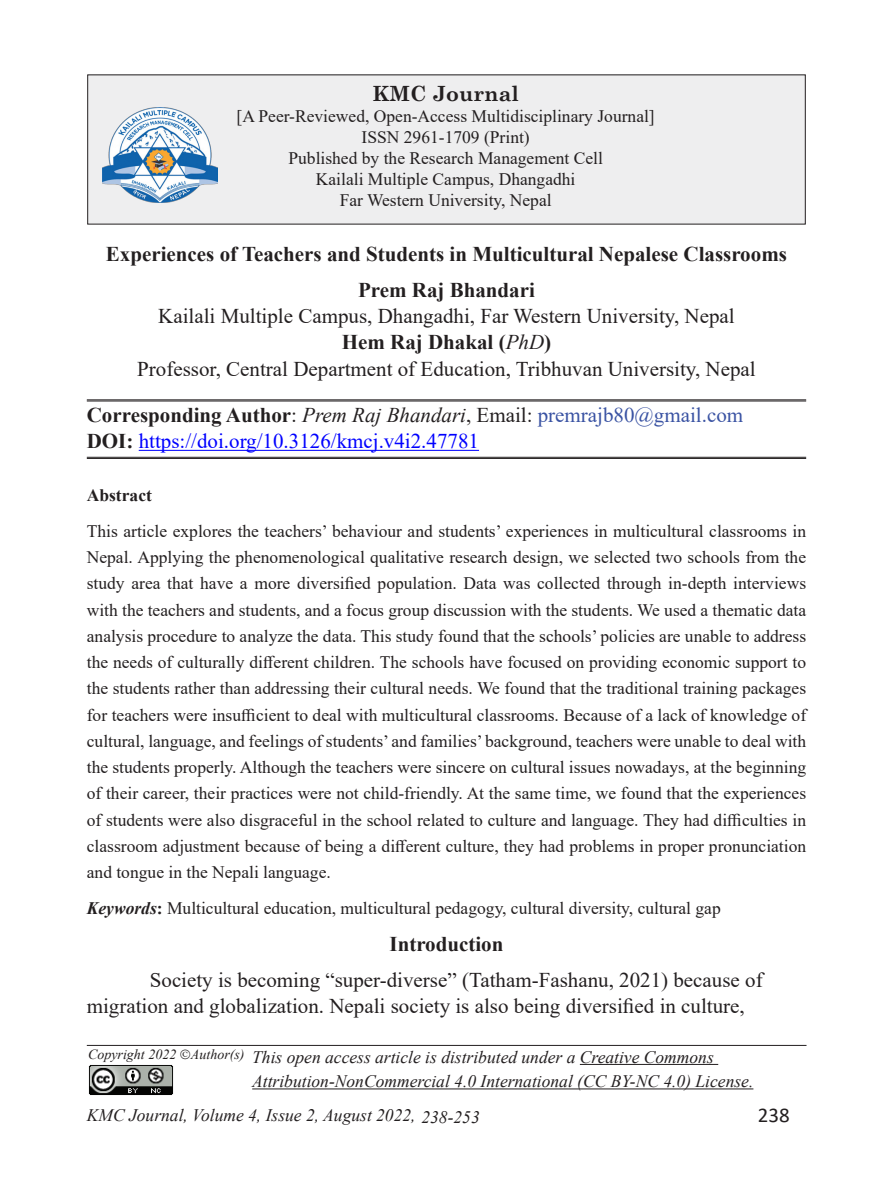
<style>
.page{position:relative;width:893px;height:1191px;background:#fff}
.page>*{position:absolute;margin:0;border:0;box-sizing:border-box;transform-origin:0 0}
.t1{font:21px/26.2px "Times New Roman";color:#231f20}
.heading_1{font:700 21px "Times New Roman";color:#231f20}
.t2{font:21px "Times New Roman";color:#3a53a3}
.t3{font:21px "Times New Roman";color:#00f}
.heading_2{font:700 21px "Times New Roman";color:#231f20}
.t4{font:700 21px "Century Schoolbook";color:#231f20}
.t5{font:21px "Calibri";color:#231f20}
.t6{font:17.5px/26.2px "Times New Roman";color:#231f20;text-align:center}
.t7{font:italic 17.5px/24.5px "Times New Roman";color:#231f20}
.t8{font:700 17.5px "Times New Roman";color:#231f20}
.t9{font:italic 14px "Times New Roman";color:#231f20}
.s1{font-weight:400;font-style:italic}
.s2{font-weight:700;color:#231f20}
.s3{color:#231f20}
.s4{font-style:italic;color:#231f20}
.s5{font-weight:700;font-style:italic}
.s6{font-weight:700}
</style>
<div class="page">
<hr style="left:139px;top:450px;width:340px;height:1px;background:#00f">
<div style="left:88px;top:75px;width:717px;height:149px;background:#eeeeef"></div>
<hr style="left:87px;top:1045px;width:719px;height:1px;background:#231f20">
<img style="left:89px;top:1065px;width:84px;height:30px">
<hr style="left:580px;top:1064px;width:138px;height:1px;background:#231f20">
<hr style="left:252px;top:1088px;width:501px;height:1px;background:#231f20">
<hr style="left:87px;top:399px;width:719px;height:1px;background:#231f20">
<hr style="left:87px;top:401px;width:719px;height:1px;background:#231f20">
<hr style="left:87px;top:457px;width:719px;height:1px;background:#231f20">
<hr style="left:87px;top:458px;width:719px;height:1px;background:#231f20">
<img style="left:103px;top:108px;width:114px;height:94px">
<p class="t4" style="left:372px;top:77px;width:148px">KMC Journal</p>
<p class="t6" style="left:237px;top:105px;width:420px;line-height:21px">[A Peer-Reviewed, Open-Access Multidisciplinary Journal] ISSN 2961-1709 (Print)<br>Published by the Research Management Cell<br>Kailali Multiple Campus, Dhangadhi<br>Far Western University, Nepal</p>
<p class="heading_1" style="left:106px;top:238px;width:682px">Experiences of Teachers and Students in Multicultural Nepalese Classrooms</p>
<p class="heading_1" style="left:358px;top:275px;width:178px">Prem Raj Bhandari</p>
<p class="t1" style="left:158px;top:302px;width:578px">Kailali Multiple Campus, Dhangadhi, Far Western University, Nepal</p>
<p class="heading_1" style="left:342px;top:327px;width:211px">Hem Raj Dhakal (<span class="s1">PhD</span>)</p>
<p class="t1" style="left:137px;top:355px;width:620px">Professor, Central Department of Education, Tribhuvan University, Nepal</p>
<p class="t2" style="left:87px;top:400px;width:658px"><span class="s2">Corresponding Author</span><span class="s3">:</span> <span class="s4">Prem Raj Bhandari</span><span class="s3">, Email:</span> premrajb80@gmail.com</p>
<p class="t3" style="left:87px;top:426px;width:394px"><span class="s2">DOI:</span> https://doi.org/10.3126/kmcj.v4i2.47781</p>
<p class="t8" style="left:87px;top:482px;width:67px">Abstract</p>
<p class="t6" style="left:87px;top:517px;width:721px;text-align:justify">This article explores the teachers’ behaviour and students’ experiences in multicultural classrooms in Nepal. Applying the phenomenological qualitative research design, we selected two schools from the study area that have a more diversified population. Data was collected through in-depth interviews with the teachers and students, and a focus group discussion with the students. We used a thematic data analysis procedure to analyze the data. This study found that the schools’ policies are unable to address the needs of culturally different children. The schools have focused on providing economic support to the students rather than addressing their cultural needs. We found that the traditional training packages for teachers were insufficient to deal with multicultural classrooms. Because of a lack of knowledge of cultural, language, and feelings of students’ and families’ background, teachers were unable to deal with the students properly. Although the teachers were sincere on cultural issues nowadays, at the beginning of their career, their practices were not child-friendly. At the same time, we found that the experiences of students were also disgraceful in the school related to culture and language. They had difficulties in classroom adjustment because of being a different culture, they had problems in proper pronunciation and tongue in the Nepali language.</p>
<p class="t6" style="left:87px;top:894px;width:635px"><span class="s5">Keywords</span><span class="s6">:</span> Multicultural education, multicultural pedagogy, cultural diversity, cultural gap</p>
<p class="heading_2" style="left:389px;top:928px;width:115px">Introduction</p>
<p class="t1" style="left:87px;top:966px;width:677px;text-indent:63px">Society is becoming “super-diverse” (Tatham-Fashanu, 2021) because of migration and globalization. Nepali society is also being diversified in culture,</p>
<p class="t9" style="left:88px;top:1045px;width:158px">Copyright 2022 Author(s)</p>
<p class="t7" style="left:252px;top:1044px;width:503px">This open access article is distributed under a Creative Commons<br>Attribution-NonCommercial 4.0 International (CC BY-NC 4.0) License.</p>
<p class="t7" style="left:87px;top:1102px;width:394px">KMC Journal, Volume 4, Issue 2, August 2022, 238-253</p>
<p class="t5" style="left:758px;top:1100px;width:33px">238</p>
</div>
